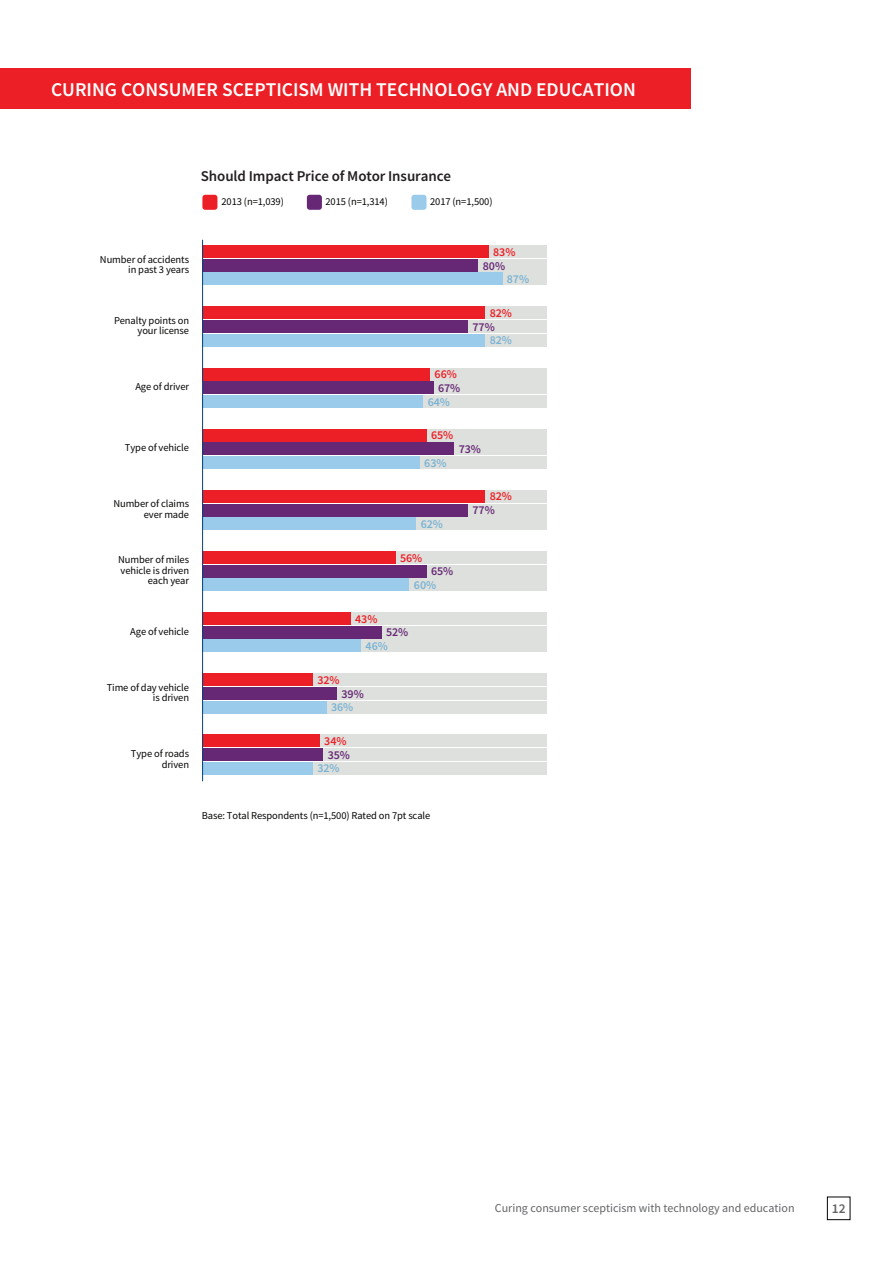
<style>
.page{position:relative;width:893px;height:1263px;background:#fff}
.page>*{position:absolute;margin:0;border:0;box-sizing:border-box;transform-origin:0 0}
.t1{font:600 19.5px "Source Sans Pro";color:#fff}
.t2{font:600 15px "Source Sans Pro";letter-spacing:-.005em;color:#231f20}
.t3{font:600 13.5px "Source Sans Pro";color:#646566}
.t4{font:12px "Source Sans Pro";color:#636466}
.t5{font:600 12px "Source Sans Pro";letter-spacing:-.005em;color:#ed1f26}
.t6{font:600 12px "Source Sans Pro";letter-spacing:-.005em;color:#662875}
.t7{font:600 12px "Source Sans Pro";letter-spacing:-.005em;color:#78b3d4}
.t8{font:10.5px/10.5px "Source Sans Pro";letter-spacing:-.01em;color:#050504;text-align:right}
</style>
<div class="page">
<div style="left:0;top:68px;width:690px;height:40px;background:#ed1f26"></div>
<div style="left:203px;top:245px;width:344px;height:12px;background:#dee0dd"></div>
<div style="left:203px;top:245px;width:286px;height:12px;background:#ed1f26"></div>
<div style="left:203px;top:307px;width:344px;height:12px;background:#dee0dd"></div>
<div style="left:203px;top:307px;width:282px;height:12px;background:#ed1f26"></div>
<div style="left:203px;top:368px;width:344px;height:12px;background:#dee0dd"></div>
<div style="left:203px;top:368px;width:227px;height:12px;background:#ed1f26"></div>
<div style="left:203px;top:429px;width:344px;height:12px;background:#dee0dd"></div>
<div style="left:203px;top:429px;width:224px;height:12px;background:#ed1f26"></div>
<div style="left:203px;top:490px;width:344px;height:12px;background:#dee0dd"></div>
<div style="left:203px;top:490px;width:282px;height:12px;background:#ed1f26"></div>
<div style="left:203px;top:551px;width:344px;height:12px;background:#dee0dd"></div>
<div style="left:203px;top:551px;width:193px;height:12px;background:#ed1f26"></div>
<div style="left:203px;top:612px;width:344px;height:13px;background:#dee0dd"></div>
<div style="left:203px;top:612px;width:148px;height:13px;background:#ed1f26"></div>
<div style="left:203px;top:674px;width:344px;height:12px;background:#dee0dd"></div>
<div style="left:203px;top:674px;width:110px;height:12px;background:#ed1f26"></div>
<div style="left:203px;top:735px;width:344px;height:12px;background:#dee0dd"></div>
<div style="left:203px;top:735px;width:117px;height:12px;background:#ed1f26"></div>
<div style="left:203px;top:259px;width:344px;height:12px;background:#dee0dd"></div>
<div style="left:203px;top:259px;width:275px;height:12px;background:#662875"></div>
<div style="left:203px;top:320px;width:344px;height:13px;background:#dee0dd"></div>
<div style="left:203px;top:320px;width:265px;height:13px;background:#662875"></div>
<div style="left:203px;top:382px;width:344px;height:12px;background:#dee0dd"></div>
<div style="left:203px;top:382px;width:230px;height:12px;background:#662875"></div>
<div style="left:203px;top:443px;width:344px;height:12px;background:#dee0dd"></div>
<div style="left:203px;top:443px;width:251px;height:12px;background:#662875"></div>
<div style="left:203px;top:504px;width:344px;height:12px;background:#dee0dd"></div>
<div style="left:203px;top:504px;width:265px;height:12px;background:#662875"></div>
<div style="left:203px;top:565px;width:344px;height:12px;background:#dee0dd"></div>
<div style="left:203px;top:565px;width:224px;height:12px;background:#662875"></div>
<div style="left:203px;top:626px;width:344px;height:12px;background:#dee0dd"></div>
<div style="left:203px;top:626px;width:179px;height:12px;background:#662875"></div>
<div style="left:203px;top:687px;width:344px;height:12px;background:#dee0dd"></div>
<div style="left:203px;top:687px;width:134px;height:12px;background:#662875"></div>
<div style="left:203px;top:748px;width:344px;height:13px;background:#dee0dd"></div>
<div style="left:203px;top:748px;width:120px;height:13px;background:#662875"></div>
<div style="left:203px;top:273px;width:344px;height:12px;background:#dee0dd"></div>
<div style="left:203px;top:273px;width:299px;height:12px;background:#9acbeb"></div>
<div style="left:203px;top:334px;width:344px;height:12px;background:#dee0dd"></div>
<div style="left:203px;top:334px;width:282px;height:12px;background:#9acbeb"></div>
<div style="left:203px;top:395px;width:344px;height:12px;background:#dee0dd"></div>
<div style="left:203px;top:395px;width:220px;height:12px;background:#9acbeb"></div>
<div style="left:203px;top:456px;width:344px;height:13px;background:#dee0dd"></div>
<div style="left:203px;top:456px;width:217px;height:13px;background:#9acbeb"></div>
<div style="left:203px;top:518px;width:344px;height:12px;background:#dee0dd"></div>
<div style="left:203px;top:518px;width:213px;height:12px;background:#9acbeb"></div>
<div style="left:203px;top:579px;width:344px;height:12px;background:#dee0dd"></div>
<div style="left:203px;top:579px;width:206px;height:12px;background:#9acbeb"></div>
<div style="left:203px;top:640px;width:344px;height:12px;background:#dee0dd"></div>
<div style="left:203px;top:640px;width:158px;height:12px;background:#9acbeb"></div>
<div style="left:203px;top:701px;width:344px;height:12px;background:#dee0dd"></div>
<div style="left:203px;top:701px;width:124px;height:12px;background:#9acbeb"></div>
<div style="left:203px;top:762px;width:344px;height:12px;background:#dee0dd"></div>
<div style="left:203px;top:762px;width:110px;height:12px;background:#9acbeb"></div>
<hr style="left:202px;top:240px;width:1px;height:541px;background:#01427c">
<div style="left:202px;top:195px;width:15px;height:15px;background:#ed1f26;border-radius:3px"></div>
<div style="left:307px;top:195px;width:15px;height:15px;background:#662875;border-radius:3px"></div>
<div style="left:411px;top:195px;width:15px;height:15px;background:#9acbeb;border-radius:3px"></div>
<div style="left:827px;top:1196px;width:23px;height:24px;border:1px solid #040503"></div>
<h1 class="t1" style="left:51px;top:76px;width:586px">CURING CONSUMER SCEPTICISM WITH TECHNOLOGY AND EDUCATION</h1>
<h2 class="t2" style="left:201px;top:166px;width:252px">Should Impact Price of Motor Insurance</h2>
<p class="t8" style="left:222px;top:196px;width:64px">2013 (n=1,039)</p>
<p class="t8" style="left:325px;top:196px;width:64px">2015 (n=1,314)</p>
<p class="t8" style="left:430px;top:196px;width:64px">2017 (n=1,500)</p>
<p class="t8" style="left:100px;top:254px;width:91px">Number of accidents in past 3 years</p>
<p class="t8" style="left:114px;top:315px;width:77px">Penalty points on your license</p>
<p class="t8" style="left:135px;top:381px;width:55px">Age of driver</p>
<p class="t8" style="left:125px;top:442px;width:66px">Type of vehicle</p>
<p class="t8" style="left:113px;top:499px;width:77px">Number of claims ever made</p>
<p class="t8" style="left:118px;top:555px;width:72px">Number of miles vehicle is driven each year</p>
<p class="t8" style="left:130px;top:626px;width:60px">Age of vehicle</p>
<p class="t8" style="left:107px;top:682px;width:84px">Time of day vehicle is driven</p>
<p class="t8" style="left:131px;top:748px;width:60px">Type of roads driven</p>
<p class="t5" style="left:493px;top:244px;width:24px">83%</p>
<p class="t6" style="left:483px;top:258px;width:24px">80%</p>
<p class="t7" style="left:507px;top:271px;width:24px">87%</p>
<p class="t5" style="left:490px;top:305px;width:24px">82%</p>
<p class="t6" style="left:472px;top:319px;width:24px">77%</p>
<p class="t7" style="left:490px;top:332px;width:24px">82%</p>
<p class="t5" style="left:435px;top:366px;width:24px">66%</p>
<p class="t6" style="left:438px;top:380px;width:24px">67%</p>
<p class="t7" style="left:428px;top:394px;width:24px">64%</p>
<p class="t5" style="left:431px;top:427px;width:24px">65%</p>
<p class="t7" style="left:424px;top:455px;width:24px">63%</p>
<p class="t6" style="left:459px;top:441px;width:24px">73%</p>
<p class="t5" style="left:490px;top:489px;width:24px">82%</p>
<p class="t7" style="left:421px;top:516px;width:24px">62%</p>
<p class="t5" style="left:400px;top:550px;width:24px">56%</p>
<p class="t6" style="left:431px;top:563px;width:24px">65%</p>
<p class="t7" style="left:414px;top:577px;width:24px">60%</p>
<p class="t5" style="left:355px;top:611px;width:24px">43%</p>
<p class="t6" style="left:386px;top:624px;width:24px">52%</p>
<p class="t5" style="left:317px;top:672px;width:24px">32%</p>
<p class="t7" style="left:366px;top:638px;width:24px">46%</p>
<p class="t6" style="left:341px;top:686px;width:24px">39%</p>
<p class="t7" style="left:331px;top:699px;width:24px">36%</p>
<p class="t5" style="left:324px;top:733px;width:24px">34%</p>
<p class="t6" style="left:328px;top:747px;width:24px">35%</p>
<p class="t7" style="left:317px;top:760px;width:24px">32%</p>
<p class="t6" style="left:472px;top:502px;width:24px">77%</p>
<p class="t8" style="left:202px;top:810px;width:230px">Base: Total Respondents (n=1,500) Rated on 7pt scale</p>
<p class="t4" style="left:495px;top:1200px;width:301px">Curing consumer scepticism with technology and education</p>
<p class="t3" style="left:832px;top:1199px;width:15px">12</p>
</div>
